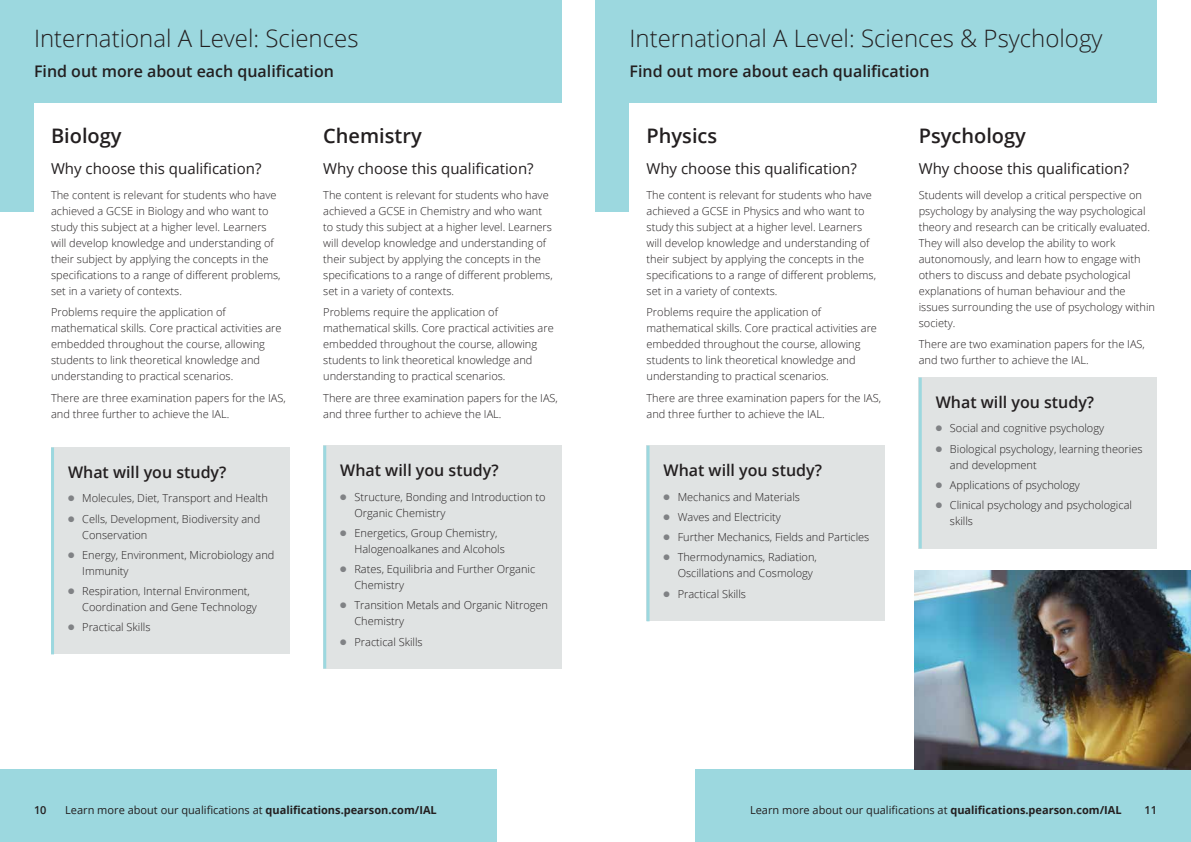
<style>
.page{position:relative;width:1191px;height:842px;background:#fff}
.page>*{position:absolute;margin:0;border:0;box-sizing:border-box;transform-origin:0 0}
.t1{font:300 24px "Open Sans";color:#231f20}
.t2{font:600 20px "Open Sans";color:#231f20}
.t3{font:600 16px "Open Sans";color:#231f20}
.t4{font:15px "Open Sans";color:#231f20}
.t5{font:300 11px/16px "Open Sans";color:#231f20}
.t6{font:11px "Open Sans";color:#231f20}
.t7{font:600 11px "Open Sans";color:#231f20}
.s1{color:#808285}
.s2{font-weight:700}
</style>
<div class="page">
<div style="left:0;top:0;width:561px;height:211px;background:#9cd8df"></div>
<div style="left:595px;top:0;width:562px;height:211px;background:#9cd8df"></div>
<div style="left:34px;top:103px;width:530px;height:628px;background:#fff"></div>
<div style="left:629px;top:103px;width:530px;height:628px;background:#fff"></div>
<div style="left:0;top:770px;width:496px;height:72px;background:#9cd8df"></div>
<div style="left:1091px;top:770px;width:100px;height:72px;background:#9cd8df"></div>
<div style="left:51px;top:447px;width:238px;height:207px;background:#e0e3e3"></div>
<hr style="left:51px;top:447px;width:3px;height:207px;background:#9cd8df">
<div style="left:646px;top:446px;width:238px;height:175px;background:#e0e3e3"></div>
<hr style="left:646px;top:446px;width:3px;height:175px;background:#9cd8df">
<div style="left:323px;top:446px;width:238px;height:223px;background:#e0e3e3"></div>
<hr style="left:323px;top:446px;width:3px;height:223px;background:#9cd8df">
<div style="left:918px;top:377px;width:239px;height:172px;background:#e0e3e3"></div>
<hr style="left:918px;top:377px;width:3px;height:172px;background:#9cd8df">
<div style="left:694px;top:770px;width:437px;height:72px;background:#9cd8df"></div>
<img style="left:914px;top:571px;width:277px;height:198px">
<h1 class="t1" style="left:34px;top:22px;width:326px">International A Level: Sciences</h1>
<h3 class="t3" style="left:34px;top:60px;width:301px">Find out more about each qualification</h3>
<h2 class="t2" style="left:51px;top:122px;width:72px">Biology</h2>
<h3 class="t4" style="left:51px;top:158px;width:212px">Why choose this qualification?</h3>
<p class="t5" style="left:51px;top:186px;width:231px">The content is relevant for students who have achieved a GCSE in Biology and who want to study this subject at a higher level. Learners will develop knowledge and understanding of their subject by applying the concepts in the specifications to a range of different problems, set in a variety of contexts.</p>
<p class="t5" style="left:51px;top:304px;width:232px">Problems require the application of mathematical skills. Core practical activities are embedded throughout the course, allowing students to link theoretical knowledge and understanding to practical scenarios.</p>
<p class="t5" style="left:51px;top:390px;width:236px">There are three examination papers for the IAS, and three further to achieve the IAL.</p>
<h3 class="t3" style="left:68px;top:461px;width:160px">What will you study?</h3>
<p class="t5" style="left:68px;top:490px;width:201px"><span class="s1">●</span> Molecules, Diet, Transport and Health</p>
<p class="t5" style="left:82px;top:510px;width:179px;text-indent:-14px"><span class="s1">●</span> Cells, Development, Biodiversity and<br>Conservation</p>
<p class="t5" style="left:82px;top:547px;width:194px;text-indent:-14px"><span class="s1">●</span> Energy, Environment, Microbiology and<br>Immunity</p>
<p class="t5" style="left:82px;top:583px;width:176px;text-indent:-14px"><span class="s1">●</span> Respiration, Internal Environment,<br>Coordination and Gene Technology</p>
<p class="t5" style="left:68px;top:619px;width:84px"><span class="s1">●</span> Practical Skills</p>
<h2 class="t2" style="left:323px;top:122px;width:100px">Chemistry</h2>
<h3 class="t4" style="left:323px;top:158px;width:212px">Why choose this qualification?</h3>
<p class="t5" style="left:323px;top:186px;width:231px">The content is relevant for students who have achieved a GCSE in Chemistry and who want to study this subject at a higher level. Learners will develop knowledge and understanding of their subject by applying the concepts in the specifications to a range of different problems, set in a variety of contexts.</p>
<p class="t5" style="left:323px;top:304px;width:232px">Problems require the application of mathematical skills. Core practical activities are embedded throughout the course, allowing students to link theoretical knowledge and understanding to practical scenarios.</p>
<p class="t5" style="left:323px;top:390px;width:236px">There are three examination papers for the IAS, and three further to achieve the IAL.</p>
<h3 class="t3" style="left:340px;top:459px;width:160px">What will you study?</h3>
<p class="t5" style="left:354px;top:488px;width:193px;text-indent:-14px"><span class="s1">●</span> Structure, Bonding and Introduction to<br>Organic Chemistry</p>
<p class="t5" style="left:354px;top:524px;width:152px;text-indent:-14px"><span class="s1">●</span> Energetics, Group Chemistry,<br>Halogenoalkanes and Alcohols</p>
<p class="t5" style="left:354px;top:561px;width:182px;text-indent:-14px"><span class="s1">●</span> Rates, Equilibria and Further Organic<br>Chemistry</p>
<p class="t5" style="left:354px;top:597px;width:195px;text-indent:-14px"><span class="s1">●</span> Transition Metals and Organic Nitrogen<br>Chemistry</p>
<p class="t5" style="left:340px;top:633px;width:84px"><span class="s1">●</span> Practical Skills</p>
<h1 class="t1" style="left:629px;top:22px;width:474px">International A Level: Sciences &amp; Psychology</h1>
<h3 class="t3" style="left:629px;top:60px;width:301px">Find out more about each qualification</h3>
<h2 class="t2" style="left:646px;top:122px;width:72px">Physics</h2>
<h3 class="t4" style="left:646px;top:158px;width:212px">Why choose this qualification?</h3>
<p class="t5" style="left:646px;top:186px;width:231px">The content is relevant for students who have achieved a GCSE in Physics and who want to study this subject at a higher level. Learners will develop knowledge and understanding of their subject by applying the concepts in the specifications to a range of different problems, set in a variety of contexts.</p>
<p class="t5" style="left:646px;top:304px;width:232px">Problems require the application of mathematical skills. Core practical activities are embedded throughout the course, allowing students to link theoretical knowledge and understanding to practical scenarios.</p>
<p class="t5" style="left:646px;top:390px;width:236px">There are three examination papers for the IAS, and three further to achieve the IAL.</p>
<h3 class="t3" style="left:663px;top:459px;width:160px">What will you study?</h3>
<p class="t5" style="left:663px;top:488px;width:138px"><span class="s1">●</span> Mechanics and Materials</p>
<p class="t5" style="left:663px;top:508px;width:119px"><span class="s1">●</span> Waves and Electricity</p>
<p class="t5" style="left:663px;top:529px;width:207px"><span class="s1">●</span> Further Mechanics, Fields and Particles</p>
<p class="t5" style="left:677px;top:549px;width:141px;text-indent:-14px"><span class="s1">●</span> Thermodynamics, Radiation,<br>Oscillations and Cosmology</p>
<p class="t5" style="left:663px;top:585px;width:84px"><span class="s1">●</span> Practical Skills</p>
<h2 class="t2" style="left:918px;top:122px;width:109px">Psychology</h2>
<h3 class="t4" style="left:918px;top:158px;width:212px">Why choose this qualification?</h3>
<p class="t5" style="left:918px;top:186px;width:238px">Students will develop a critical perspective on psychology by analysing the way psychological theory and research can be critically evaluated.<br>They will also develop the ability to work autonomously, and learn how to engage with others to discuss and debate psychological explanations of human behaviour and the issues surrounding the use of psychology within society.</p>
<p class="t5" style="left:918px;top:336px;width:228px">There are two examination papers for the IAS, and two further to achieve the IAL.</p>
<h3 class="t3" style="left:935px;top:391px;width:160px">What will you study?</h3>
<p class="t5" style="left:935px;top:420px;width:170px"><span class="s1">●</span> Social and cognitive psychology</p>
<p class="t5" style="left:950px;top:440px;width:194px;text-indent:-14px"><span class="s1">●</span> Biological psychology, learning theories and development</p>
<p class="t5" style="left:935px;top:477px;width:146px"><span class="s1">●</span> Applications of psychology</p>
<p class="t5" style="left:950px;top:497px;width:183px;text-indent:-14px"><span class="s1">●</span> Clinical psychology and psychological skills</p>
<p class="t7" style="left:34px;top:802px;width:14px">10</p>
<p class="t6" style="left:65px;top:802px;width:373px">Learn more about our qualifications at <span class="s2">qualifications.pearson.com/IAL</span></p>
<p class="t6" style="left:750px;top:802px;width:373px">Learn more about our qualifications at <span class="s2">qualifications.pearson.com/IAL</span></p>
<p class="t7" style="left:1144px;top:802px;width:14px">11</p>
</div>
